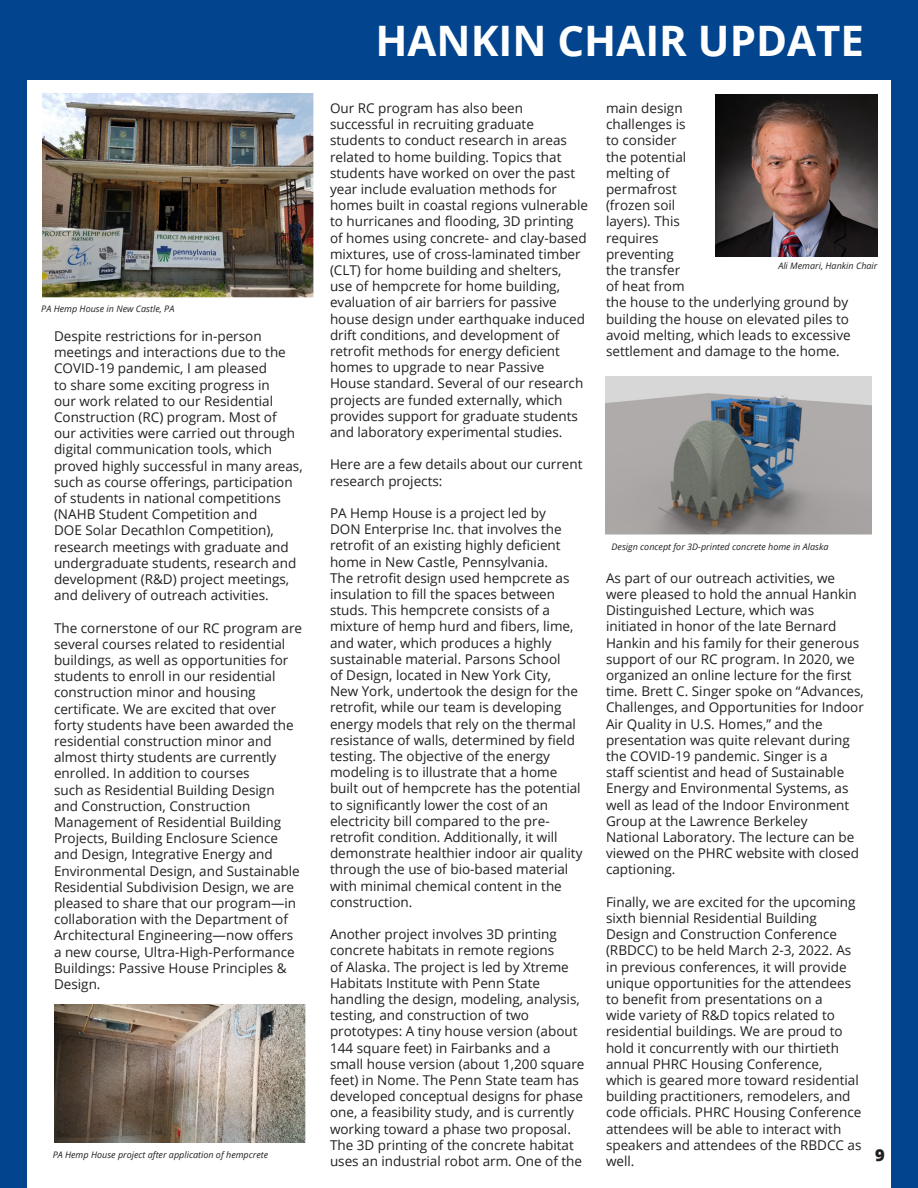
<style>
.page{position:relative;width:918px;height:1188px;background:#02448d}
.page>*{position:absolute;margin:0;border:0;box-sizing:border-box;transform-origin:0 0}
.Page_Heading_Bold{font:700 42px "Open Sans";color:#fff}
.t1{font:800 16.5px "Open Sans";color:#231f20}
.Paragraph_Style{font:13.5px/16.2px "Open Sans";color:#231f20}
.t2{font:italic 9px "Open Sans";color:#231f20}
</style>
<div class="page">
<div style="left:27px;top:80px;width:864px;height:1108px;background:#fff"></div>
<img style="left:716px;top:94px;width:162px;height:162px">
<img style="left:43px;top:93px;width:271px;height:204px">
<img style="left:54px;top:1004px;width:252px;height:139px">
<img style="left:606px;top:376px;width:265px;height:159px">
<p class="t2" style="left:41px;top:303px;width:135px">PA Hemp House in New Castle, PA</p>
<p class="Paragraph_Style" style="left:54px;top:328px;width:250px">Despite restrictions for in-person meetings and interactions due to the COVID-19 pandemic, I am pleased<br>to share some exciting progress in<br>our work related to our Residential Construction (RC) program. Most of<br>our activities were carried out through digital communication tools, which proved highly successful in many areas, such as course offerings, participation of students in national competitions (NAHB Student Competition and<br>DOE Solar Decathlon Competition), research meetings with graduate and undergraduate students, research and development (R&amp;D) project meetings, and delivery of outreach activities.</p>
<p class="Paragraph_Style" style="left:54px;top:619px;width:250px">The cornerstone of our RC program are several courses related to residential buildings, as well as opportunities for students to enroll in our residential construction minor and housing certificate. We are excited that over forty students have been awarded the residential construction minor and almost thirty students are currently enrolled. In addition to courses<br>such as Residential Building Design<br>and Construction, Construction Management of Residential Building Projects, Building Enclosure Science and Design, Integrative Energy and Environmental Design, and Sustainable Residential Subdivision Design, we are pleased to share that our program—in collaboration with the Department of Architectural Engineering—now offers a new course, Ultra-High-Performance Buildings: Passive House Principles &amp; Design.</p>
<p class="t2" style="left:53px;top:1148px;width:217px">PA Hemp House project after application of hempcrete</p>
<p class="Page_Heading_Bold" style="left:375px;top:11px;width:490px">HANKIN CHAIR UPDATE</p>
<p class="Paragraph_Style" style="left:330px;top:100px;width:260px">Our RC program has also been successful in recruiting graduate students to conduct research in areas related to home building. Topics that students have worked on over the past year include evaluation methods for homes built in coastal regions vulnerable to hurricanes and flooding, 3D printing of homes using concrete- and clay-based mixtures, use of cross-laminated timber (CLT) for home building and shelters,<br>use of hempcrete for home building, evaluation of air barriers for passive house design under earthquake induced drift conditions, and development of retrofit methods for energy deficient homes to upgrade to near Passive House standard. Several of our research projects are funded externally, which provides support for graduate students and laboratory experimental studies.</p>
<p class="Paragraph_Style" style="left:330px;top:456px;width:254px">Here are a few details about our current research projects:</p>
<p class="Paragraph_Style" style="left:330px;top:505px;width:254px">PA Hemp House is a project led by<br>DON Enterprise Inc. that involves the retrofit of an existing highly deficient home in New Castle, Pennsylvania.<br>The retrofit design used hempcrete as insulation to fill the spaces between studs. This hempcrete consists of a mixture of hemp hurd and fibers, lime, and water, which produces a highly sustainable material. Parsons School<br>of Design, located in New York City, New York, undertook the design for the retrofit, while our team is developing energy models that rely on the thermal resistance of walls, determined by field testing. The objective of the energy modeling is to illustrate that a home built out of hempcrete has the potential to significantly lower the cost of an electricity bill compared to the pre&shy;retrofit condition. Additionally, it will demonstrate healthier indoor air quality through the use of bio-based material with minimal chemical content in the construction.</p>
<p class="Paragraph_Style" style="left:330px;top:926px;width:256px">Another project involves 3D printing concrete habitats in remote regions<br>of Alaska. The project is led by Xtreme Habitats Institute with Penn State handling the design, modeling, analysis, testing, and construction of two prototypes: A tiny house version (about 144 square feet) in Fairbanks and a small house version (about 1,200 square feet) in Nome. The Penn State team has developed conceptual designs for phase one, a feasibility study, and is currently working toward a phase two proposal.<br>The 3D printing of the concrete habitat uses an industrial robot arm. One of the</p>
<p class="Paragraph_Style" style="left:606px;top:100px;width:246px">main design<br>challenges is<br>to consider<br>the potential<br>melting of<br>permafrost<br>(frozen soil<br>layers). This<br>requires<br>preventing<br>the transfer<br>of heat from<br>the house to the underlying ground by building the house on elevated piles to avoid melting, which leads to excessive settlement and damage to the home.</p>
<p class="t2" style="left:778px;top:260px;width:101px">Ali Memari, Hankin Chair</p>
<p class="t2" style="left:612px;top:540px;width:218px">Design concept for 3D-printed concrete home in Alaska</p>
<p class="Paragraph_Style" style="left:606px;top:569px;width:259px">As part of our outreach activities, we were pleased to hold the annual Hankin Distinguished Lecture, which was initiated in honor of the late Bernard Hankin and his family for their generous support of our RC program. In 2020, we organized an online lecture for the first time. Brett C. Singer spoke on “Advances, Challenges, and Opportunities for Indoor Air Quality in U.S. Homes,” and the presentation was quite relevant during the COVID-19 pandemic. Singer is a<br>staff scientist and head of Sustainable Energy and Environmental Systems, as well as lead of the Indoor Environment Group at the Lawrence Berkeley National Laboratory. The lecture can be viewed on the PHRC website with closed captioning.</p>
<p class="Paragraph_Style" style="left:606px;top:893px;width:257px">Finally, we are excited for the upcoming sixth biennial Residential Building Design and Construction Conference (RBDCC) to be held March 2-3, 2022. As in previous conferences, it will provide unique opportunities for the attendees to benefit from presentations on a<br>wide variety of R&amp;D topics related to residential buildings. We are proud to hold it concurrently with our thirtieth annual PHRC Housing Conference, which is geared more toward residential building practitioners, remodelers, and code officials. PHRC Housing Conference attendees will be able to interact with speakers and attendees of the RBDCC as well.</p>
<p class="t1" style="left:875px;top:1142px;width:11px">9</p>
</div>
